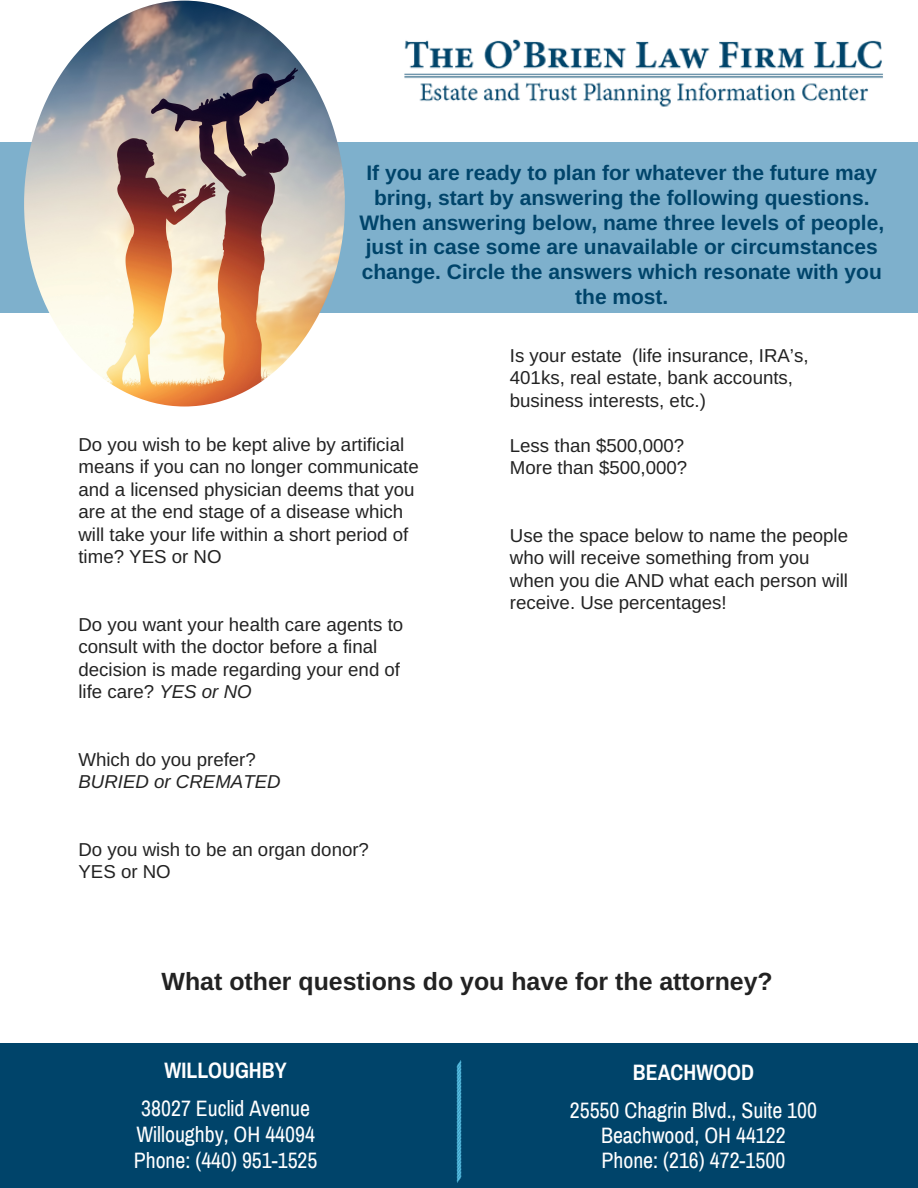
<style>
.page{position:relative;width:918px;height:1188px;background:#fff}
.page>*{position:absolute;margin:0;border:0;box-sizing:border-box;transform-origin:0 0}
.t1{font:700 24.9px "Arimo";color:#222}
.t2{font:21.75px "Archivo Narrow";color:#fff}
.t3{font:700 21.75px "Archivo Narrow";color:#fff}
.t4{font:700 21px/24.8px "Arimo";color:#00446a;text-align:center}
.t5{font:18.75px "Arimo";color:#222}
.t6{font:italic 18.75px "Arimo";color:#222}
.s1{font-style:italic}
</style>
<div class="page">
<div style="left:0;top:1043px;width:918px;height:145px;background:#00446a"></div>
<div style="left:0;top:142px;width:918px;height:170px;background:#7eb0cc"></div>
<img style="left:24px;top:1px;width:321px;height:406px">
<svg style="left:457px;top:1060px;width:5px;height:123px"></svg>
<img style="left:404px;top:39px;width:479px;height:68px">
<p class="t4" style="left:359px;top:161px;width:526px">If you are ready to plan for whatever the future may bring, start by answering the following questions.<br>When answering below, name three levels of people, just in case some are unavailable or circumstances change. Circle the answers which resonate with you the most.</p>
<p class="t5" style="left:78px;top:434px;width:327px">Do you wish to be kept alive by artificial</p>
<p class="t5" style="left:78px;top:456px;width:342px">means if you can no longer communicate</p>
<p class="t5" style="left:78px;top:479px;width:338px">and a licensed physician deems that you</p>
<p class="t5" style="left:78px;top:501px;width:326px">are at the end stage of a disease which</p>
<p class="t5" style="left:78px;top:524px;width:331px">will take your life within a short period of</p>
<p class="t5" style="left:78px;top:546px;width:145px">time? YES or NO</p>
<p class="t5" style="left:78px;top:614px;width:326px">Do you want your health care agents to</p>
<p class="t5" style="left:78px;top:636px;width:300px">consult with the doctor before a final</p>
<p class="t5" style="left:78px;top:659px;width:323px">decision is made regarding your end of</p>
<p class="t5" style="left:78px;top:681px;width:175px">life care? <span class="s1">YES or NO</span></p>
<p class="t5" style="left:78px;top:749px;width:179px">Which do you prefer?</p>
<p class="t6" style="left:78px;top:771px;width:204px">BURIED or CREMATED</p>
<p class="t5" style="left:78px;top:839px;width:292px">Do you wish to be an organ donor?</p>
<p class="t5" style="left:78px;top:861px;width:94px">YES or NO</p>
<p class="t5" style="left:510px;top:345px;width:300px">Is your estate (life insurance, IRA’s,</p>
<p class="t5" style="left:510px;top:367px;width:285px">401ks, real estate, bank accounts,</p>
<p class="t5" style="left:510px;top:390px;width:198px">business interests, etc.)</p>
<p class="t5" style="left:510px;top:435px;width:176px">Less than $500,000?</p>
<p class="t5" style="left:510px;top:457px;width:179px">More than $500,000?</p>
<p class="t5" style="left:510px;top:525px;width:340px">Use the space below to name the people</p>
<p class="t5" style="left:510px;top:547px;width:301px">who will receive something from you</p>
<p class="t5" style="left:510px;top:570px;width:340px">when you die AND what each person will</p>
<p class="t5" style="left:510px;top:592px;width:218px">receive. Use percentages!</p>
<p class="t1" style="left:162px;top:968px;width:613px">What other questions do you have for the attorney?</p>
<p class="t3" style="left:165px;top:1059px;width:124px">WILLOUGHBY</p>
<p class="t2" style="left:141px;top:1097px;width:170px">38027 Euclid Avenue</p>
<p class="t2" style="left:136px;top:1123px;width:180px">Willoughby, OH 44094</p>
<p class="t2" style="left:134px;top:1149px;width:185px">Phone: (440) 951-1525</p>
<p class="t3" style="left:633px;top:1061px;width:123px">BEACHWOOD</p>
<p class="t2" style="left:570px;top:1099px;width:249px">25550 Chagrin Blvd., Suite 100</p>
<p class="t2" style="left:601px;top:1124px;width:186px">Beachwood, OH 44122</p>
<p class="t2" style="left:602px;top:1148px;width:185px">Phone: (216) 472-1500</p>
</div>
